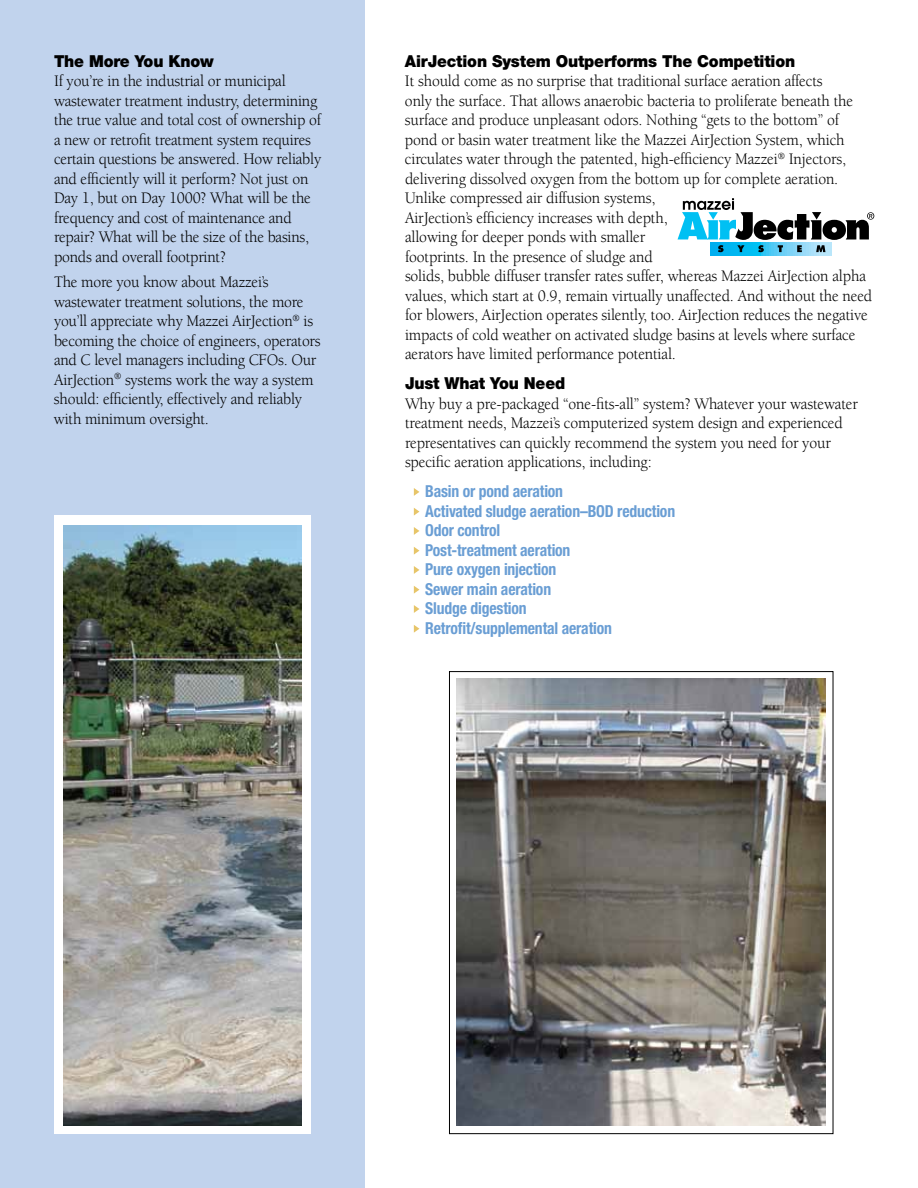
<style>
.page{position:relative;width:918px;height:1188px;background:#fff}
.page>*{position:absolute;margin:0;border:0;box-sizing:border-box;transform-origin:0 0}
.t1{font:16.5px/19.5px "Berkeley Std";letter-spacing:-.01em;color:#000;scale:.95 1}
.t2{font:700 condensed 16.5px/19.5px "Helvetica Neue LT Std";letter-spacing:-.01em;color:#6a9ed4;scale:.95 1}
.t3{font:900 16.5px "Helvetica Neue LT Std";letter-spacing:-.01em;color:#000;scale:.95 1}
</style>
<div class="page">
<div style="left:0;top:0;width:364px;height:1188px;background:#c1d3ed"></div>
<svg style="left:414px;top:488px;width:5px;height:8px"></svg>
<svg style="left:414px;top:508px;width:5px;height:8px"></svg>
<svg style="left:414px;top:527px;width:5px;height:8px"></svg>
<svg style="left:414px;top:547px;width:5px;height:8px"></svg>
<svg style="left:414px;top:566px;width:5px;height:8px"></svg>
<svg style="left:414px;top:586px;width:5px;height:8px"></svg>
<svg style="left:414px;top:605px;width:5px;height:8px"></svg>
<svg style="left:414px;top:625px;width:5px;height:8px"></svg>
<img style="left:457px;top:679px;width:369px;height:446px">
<div style="left:54px;top:515px;width:256px;height:619px;background:#fff"></div>
<img style="left:63px;top:525px;width:238px;height:600px">
<div style="left:710px;top:242px;width:14px;height:14px;background:#00aeef"></div>
<div style="left:724px;top:242px;width:13px;height:14px;background:#00b3f0"></div>
<div style="left:734px;top:242px;width:14px;height:14px;background:#00b7f1"></div>
<div style="left:742px;top:242px;width:14px;height:14px;background:#00bbf2"></div>
<div style="left:753px;top:242px;width:13px;height:14px;background:#00c0f3"></div>
<div style="left:761px;top:242px;width:13px;height:14px;background:#26c4f4"></div>
<div style="left:764px;top:242px;width:13px;height:14px;background:#2fc5f4"></div>
<div style="left:766px;top:242px;width:14px;height:14px;background:#3bc6f4"></div>
<div style="left:769px;top:242px;width:13px;height:14px;background:#45c8f5"></div>
<div style="left:772px;top:242px;width:13px;height:14px;background:#4ec9f5"></div>
<svg style="left:774px;top:242px;width:14px;height:14px"></svg>
<div style="left:782px;top:242px;width:14px;height:14px;background:#6bcff6"></div>
<div style="left:785px;top:242px;width:13px;height:14px;background:#71d0f6"></div>
<div style="left:788px;top:242px;width:13px;height:14px;background:#78d2f7"></div>
<div style="left:790px;top:242px;width:14px;height:14px;background:#7ed3f7"></div>
<div style="left:793px;top:242px;width:13px;height:14px;background:#83d5f7"></div>
<svg style="left:798px;top:252px;width:3px;height:4px"></svg>
<div style="left:801px;top:242px;width:13px;height:14px;background:#94daf8"></div>
<div style="left:804px;top:242px;width:13px;height:14px;background:#9adbf9"></div>
<div style="left:806px;top:242px;width:14px;height:14px;background:#9fddf9"></div>
<div style="left:809px;top:242px;width:13px;height:14px;background:#a4dff9"></div>
<div style="left:812px;top:242px;width:13px;height:14px;background:#aae0fa"></div>
<div style="left:820px;top:242px;width:12px;height:14px;background:#b9e6fa"></div>
<svg style="left:678px;top:198px;width:196px;height:54px"></svg>
<p class="t3" style="left:54px;top:51px;width:170px">The More You Know</p>
<p class="t1" style="left:54px;top:71px;width:283px">If you’re in the industrial or municipal wastewater treatment industry, determining the true value and total cost of ownership of a new or retrofit treatment system requires certain questions be answered. How reliably and efficiently will it perform? Not just on Day 1, but on Day 1000? What will be the frequency and cost of maintenance and repair? What will be the size of the basins, ponds and overall footprint?</p>
<p class="t1" style="left:54px;top:272px;width:282px">The more you know about Mazzei’s wastewater treatment solutions, the more you’ll appreciate why Mazzei AirJection<sup>®</sup> is becoming the choice of engineers, operators and C level managers including CFOs. Our AirJection<sup>®</sup> systems work the way a system should: efficiently, effectively and reliably with minimum oversight.</p>
<p class="t3" style="left:405px;top:51px;width:412px">AirJection System Outperforms The Competition</p>
<p class="t1" style="left:405px;top:71px;width:493px">It should come as no surprise that traditional surface aeration affects<br>only the surface. That allows anaerobic bacteria to proliferate beneath the surface and produce unpleasant odors. Nothing “gets to the bottom” of pond or basin water treatment like the Mazzei AirJection System, which circulates water through the patented, high-efficiency Mazzei<sup>®</sup> Injectors, delivering dissolved oxygen from the bottom up for complete aeration.<br>Unlike compressed air diffusion systems,<br>AirJection’s efficiency increases with depth,<br>allowing for deeper ponds with smaller<br>footprints. In the presence of sludge and<br>solids, bubble diffuser transfer rates suffer, whereas Mazzei AirJection alpha values, which start at 0.9, remain virtually unaffected. And without the need for blowers, AirJection operates silently, too. AirJection reduces the negative impacts of cold weather on activated sludge basins at levels where surface aerators have limited performance potential.</p>
<p class="t3" style="left:405px;top:373px;width:170px">Just What You Need</p>
<p class="t1" style="left:405px;top:394px;width:478px">Why buy a pre-packaged “one-fits-all” system? Whatever your wastewater treatment needs, Mazzei’s computerized system design and experienced representatives can quickly recommend the system you need for your specific aeration applications, including:</p>
<p class="t2" style="left:425px;top:481px;width:265px">Basin or pond aeration<br>Activated sludge aeration–BOD reduction<br>Odor control<br>Post-treatment aeration<br>Pure oxygen injection<br>Sewer main aeration<br>Sludge digestion<br>Retrofit/supplemental aeration</p>
</div>
